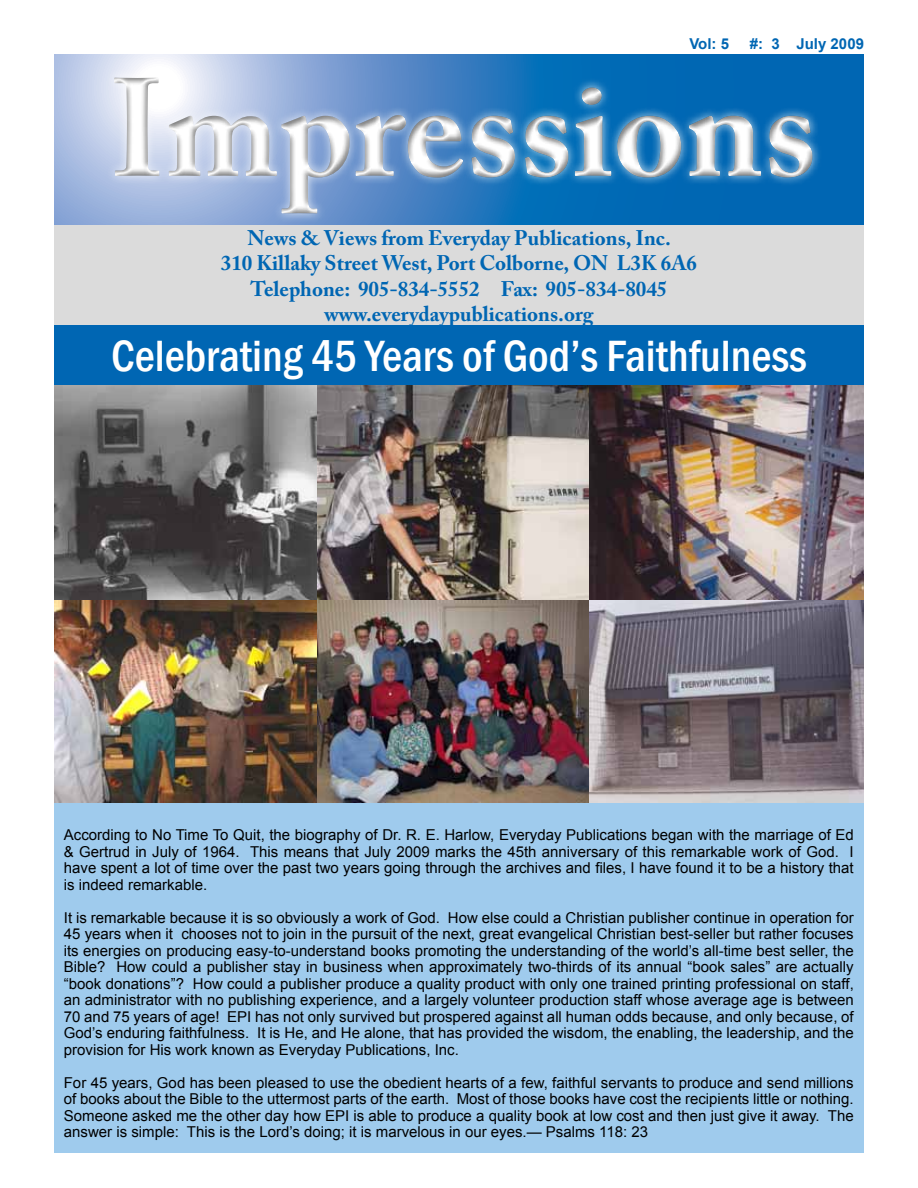
<style>
.page{position:relative;width:918px;height:1188px;background:#fff}
.page>*{position:absolute;margin:0;border:0;box-sizing:border-box;transform-origin:0 0}
.t1{font:700 138px "Adobe Caslon Pro";color:#fff}
.t2{font:500 condensed 45px "Franklin Gothic";color:#fff}
.t3{font:700 21px/25.2px "Adobe Caslon Pro";color:#0066b3;text-align:center}
.t4{font:15px/16.5px "Arial";color:#000;text-align:justify}
.t5{font:700 15px "Arial";color:#0066b3}
</style>
<div class="page">
<div style="left:54px;top:803px;width:810px;height:350px;background:#9fcbed"></div>
<svg style="left:54px;top:54px;width:810px;height:171px;background:#5b95cc"></svg>
<div style="left:54px;top:325px;width:810px;height:60px;background:#0066b3"></div>
<img style="left:54px;top:385px;width:263px;height:216px">
<img style="left:317px;top:385px;width:547px;height:216px">
<img style="left:54px;top:601px;width:810px;height:202px">
<div style="left:107px;top:69px;width:712px;height:154px;background:#000;opacity:.5"></div>
<div style="left:54px;top:225px;width:810px;height:100px;background:#dbdbdb"></div>
<p class="t5" style="left:689px;top:34px;width:41px">Vol: 5</p>
<p class="t5" style="left:750px;top:34px;width:116px">#: 3 July 2009</p>
<h1 class="t1" style="left:109px;top:47px;width:710px">Impressions</h1>
<h3 class="t3" style="left:221px;top:225px;width:478px">News &amp; Views from Everyday Publications, Inc.<br>310 Killaky Street West, Port Colborne, ON L3K 6A6<br>Telephone: 905-834-5552 Fax: 905-834-8045 www.everydaypublications.org</h3>
<h2 class="t2" style="left:111px;top:326px;width:697px">Celebrating 45 Years of God’s Faithfulness</h2>
<p class="t4" style="left:64px;top:827px;width:791px">According to No Time To Quit, the biography of Dr. R. E. Harlow, Everyday Publications began with the marriage of Ed &amp; Gertrud in July of 1964. This means that July 2009 marks the 45th anniversary of this remarkable work of God. I have spent a lot of time over the past two years going through the archives and files, I have found it to be a history that is indeed remarkable.</p>
<p class="t4" style="left:64px;top:909px;width:792px">It is remarkable because it is so obviously a work of God. How else could a Christian publisher continue in operation for 45 years when it chooses not to join in the pursuit of the next, great evangelical Christian best-seller but rather focuses its energies on producing easy-to-understand books promoting the understanding of the world’s all-time best seller, the Bible? How could a publisher stay in business when approximately two-thirds of its annual “book sales” are actually “book donations”? How could a publisher produce a quality product with only one trained printing professional on staff, an administrator with no publishing experience, and a largely volunteer production staff whose average age is between 70 and 75 years of age! EPI has not only survived but prospered against all human odds because, and only because, of God’s enduring faithfulness. It is He, and He alone, that has provided the wisdom, the enabling, the leadership, and the provision for His work known as Everyday Publications, Inc.</p>
<p class="t4" style="left:64px;top:1074px;width:791px">For 45 years, God has been pleased to use the obedient hearts of a few, faithful servants to produce and send millions of books about the Bible to the uttermost parts of the earth. Most of those books have cost the recipients little or nothing.<br>Someone asked me the other day how EPI is able to produce a quality book at low cost and then just give it away. The answer is simple: This is the Lord’s doing; it is marvelous in our eyes.— Psalms 118: 23</p>
</div>
